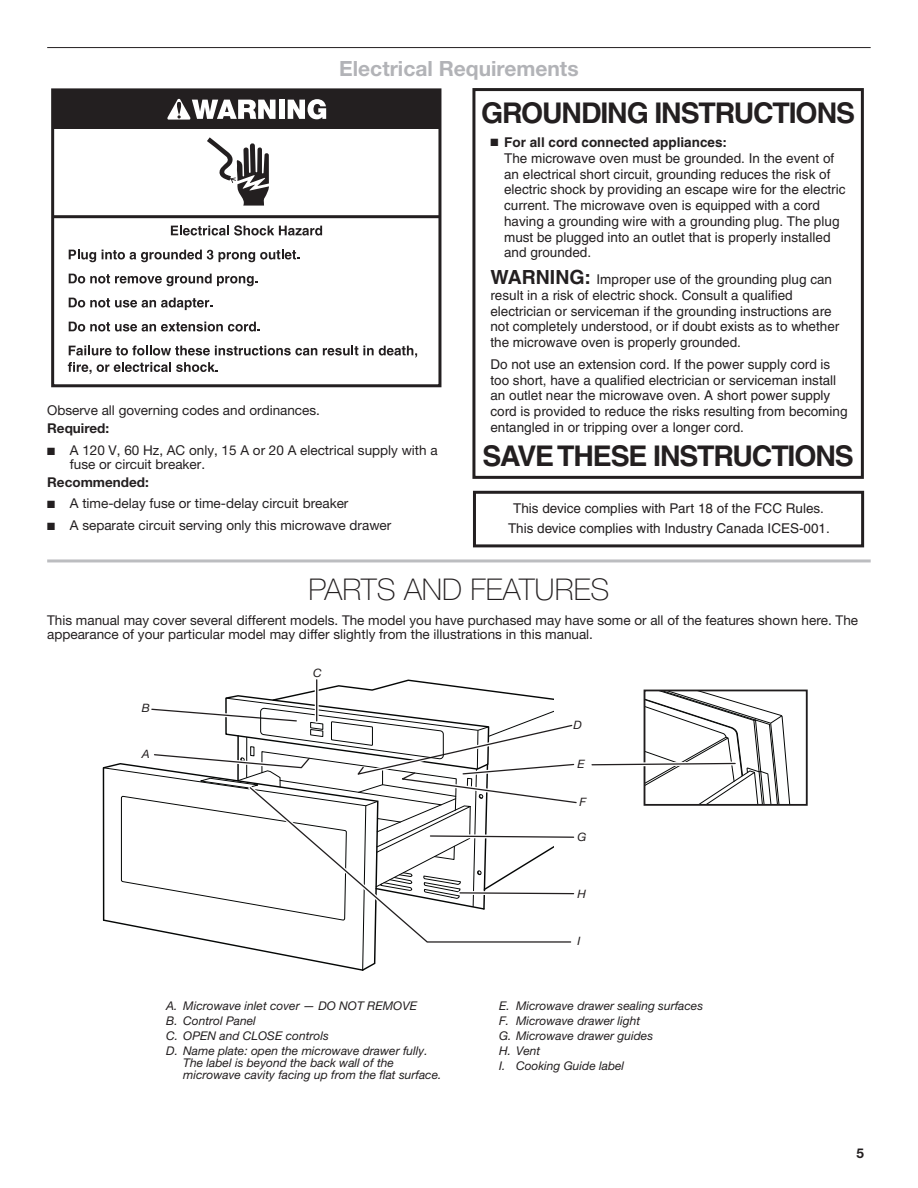
<style>
.page{position:relative;width:918px;height:1188px;background:#fff}
.page>*{position:absolute;margin:0;border:0;box-sizing:border-box;transform-origin:0 0}
.Heading_1{font:100 30px "Helvetica Neue LT Std";color:#231f20}
.t1{font:700 28.5px "Helvetica";letter-spacing:-.04em;color:#231f20}
.Heading_2{font:700 21px "Helvetica Neue LT Std";color:#b2b3b7}
.t2{font:13.5px/15.8px "Helvetica";color:#231f20}
.Body{font:13.5px/13.8px "Helvetica Neue LT Std";color:#231f20}
.Bullet{font:13.5px/13.8px "Helvetica Neue LT Std";color:#231f20}
.Body_Bold{font:700 13.5px "Helvetica Neue LT Std";color:#231f20}
.Table_Callouts{font:italic 12px/12px "Helvetica Neue LT Pro";color:#231f20}
.t3{font:italic 11.55px "Helvetica Neue";color:#231f20}
.s1{font-weight:700}
.s2{font-weight:700;font-size:19.5px}
</style>
<div class="page">
<hr style="left:47px;top:47px;width:824px;height:1px;background:#231f20">
<hr style="left:47px;top:559px;width:824px;height:3px;background:#bcbdc0">
<svg style="left:207px;top:137px;width:62px;height:69px"></svg>
<div style="left:53px;top:90px;width:387px;height:39px;background:#231f20"></div>
<hr style="left:53px;top:215px;width:387px;height:3px;background:#231f20">
<div style="left:51px;top:88px;width:390px;height:299px;border:3px solid #231f20"></div>
<svg style="left:171px;top:225px;width:151px;height:11px"></svg>
<svg style="left:69px;top:250px;width:27px;height:12px"></svg>
<svg style="left:102px;top:250px;width:111px;height:12px"></svg>
<svg style="left:219px;top:250px;width:80px;height:12px"></svg>
<svg style="left:69px;top:274px;width:188px;height:12px"></svg>
<svg style="left:69px;top:298px;width:143px;height:12px"></svg>
<svg style="left:69px;top:322px;width:191px;height:10px"></svg>
<svg style="left:69px;top:345px;width:248px;height:11px"></svg>
<svg style="left:323px;top:346px;width:94px;height:12px"></svg>
<svg style="left:68px;top:362px;width:150px;height:12px"></svg>
<svg style="left:167px;top:99px;width:109px;height:21px"></svg>
<div style="left:279px;top:100px;width:6px;height:19px;background:#fff"></div>
<svg style="left:288px;top:99px;width:38px;height:20px"></svg>
<div style="left:472px;top:88px;width:392px;height:391px;border:3px solid #231f20"></div>
<div style="left:473px;top:491px;width:391px;height:56px;border:3px solid #231f20"></div>
<svg style="left:298px;top:679px;width:221px;height:15px"></svg>
<div style="left:644px;top:690px;width:164px;height:116px;border:2px solid #1f1c1d"></div>
<svg style="left:591px;top:690px;width:204px;height:115px"></svg>
<svg style="left:102px;top:694px;width:475px;height:277px"></svg>
<svg style="left:315px;top:680px;width:4px;height:41px"></svg>
<hr style="left:316px;top:680px;width:1px;height:41px;background:#211d1e">
<h2 class="Heading_2" style="left:339px;top:56px;width:241px">Electrical Requirements</h2>
<p class="Body" style="left:47px;top:403px;width:274px">Observe all governing codes and ordinances.</p>
<p class="Body_Bold" style="left:47px;top:420px;width:63px">Required:</p>
<p class="Bullet" style="left:70px;top:443px;width:369px;text-indent:-23px">■ A 120 V, 60 Hz, AC only, 15 A or 20 A electrical supply with a fuse or circuit breaker.</p>
<p class="Body_Bold" style="left:47px;top:474px;width:103px">Recommended:</p>
<p class="Bullet" style="left:47px;top:497px;width:303px">■ A time-delay fuse or time-delay circuit breaker</p>
<p class="Bullet" style="left:47px;top:518px;width:346px">■ A separate circuit serving only this microwave drawer</p>
<p class="t1" style="left:481px;top:95px;width:375px">GROUNDING INSTRUCTIONS</p>
<p class="t2" style="left:504px;top:135px;width:343px;text-indent:-14px">■ <span class="s1">For all cord connected appliances:<br></span>The microwave oven must be grounded. In the event of an electrical short circuit, grounding reduces the risk of electric shock by providing an escape wire for the electric current. The microwave oven is equipped with a cord having a grounding wire with a grounding plug. The plug must be plugged into an outlet that is properly installed and grounded.</p>
<p class="t2" style="left:490px;top:271px;width:350px"><span class="s2">WARNING:</span> Improper use of the grounding plug can result in a risk of electric shock. Consult a qualified electrician or serviceman if the grounding instructions are not completely understood, or if doubt exists as to whether the microwave oven is properly grounded.</p>
<p class="t2" style="left:490px;top:356px;width:359px">Do not use an extension cord. If the power supply cord is too short, have a qualified electrician or serviceman install an outlet near the microwave oven. A short power supply cord is provided to reduce the risks resulting from becoming entangled in or tripping over a longer cord.</p>
<p class="t1" style="left:482px;top:439px;width:373px">SAVE THESE INSTRUCTIONS</p>
<p class="t2" style="left:508px;top:498px;width:323px;line-height:20.2px;text-align:center">This device complies with Part 18 of the FCC Rules.<br>This device complies with Industry Canada ICES-001.</p>
<h1 class="Heading_1" style="left:308px;top:572px;width:302px">PARTS AND FEATURES</h1>
<p class="Body" style="left:47px;top:614px;width:812px">This manual may cover several different models. The model you have purchased may have some or all of the features shown here. The appearance of your particular model may differ slightly from the illustrations in this manual.</p>
<p class="t3" style="left:142px;top:701px;width:10px">B</p>
<p class="t3" style="left:142px;top:747px;width:9px">A</p>
<p class="t3" style="left:313px;top:666px;width:10px">C</p>
<p class="Table_Callouts" style="left:166px;top:999px;width:252px">A. Microwave inlet cover — DO NOT REMOVE</p>
<p class="Table_Callouts" style="left:166px;top:1014px;width:91px">B. Control Panel</p>
<p class="Table_Callouts" style="left:166px;top:1029px;width:164px">C. OPEN and CLOSE controls</p>
<p class="Table_Callouts" style="left:183px;top:1044px;width:260px;text-indent:-17px">D. Name plate: open the microwave drawer fully.<br>The label is beyond the back wall of the microwave cavity facing up from the flat surface.</p>
<p class="t3" style="left:574px;top:718px;width:10px">D</p>
<p class="t3" style="left:577px;top:757px;width:9px">E</p>
<p class="t3" style="left:580px;top:795px;width:8px">F</p>
<p class="t3" style="left:577px;top:830px;width:11px">G</p>
<p class="t3" style="left:577px;top:887px;width:10px">H</p>
<p class="t3" style="left:577px;top:934px;width:5px">I</p>
<p class="Table_Callouts" style="left:499px;top:999px;width:206px">E. Microwave drawer sealing surfaces</p>
<p class="Table_Callouts" style="left:499px;top:1014px;width:143px">F. Microwave drawer light</p>
<p class="Table_Callouts" style="left:499px;top:1029px;width:156px">G. Microwave drawer guides</p>
<p class="Table_Callouts" style="left:499px;top:1044px;width:43px">H. Vent</p>
<p class="Table_Callouts" style="left:499px;top:1059px;width:127px">I. Cooking Guide label</p>
<p class="Body_Bold" style="left:856px;top:1145px;width:9px">5</p>
</div>
